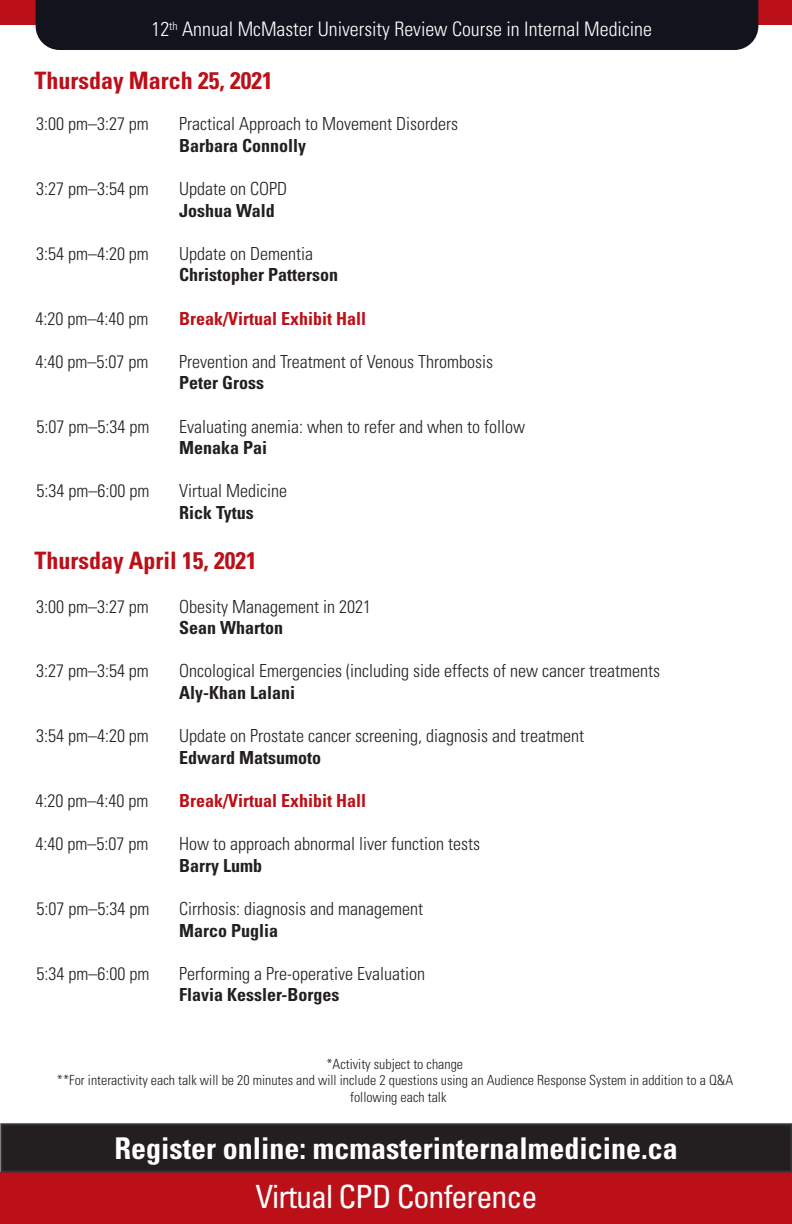
<style>
.page{position:relative;width:792px;height:1224px;background:#fff}
.page>*{position:absolute;margin:0;border:0;box-sizing:border-box;transform-origin:0 0}
.t1{font:condensed 32px "Univers LT Std";letter-spacing:-.03em;color:#fff}
.t2{font:700 condensed 30px "Univers LT Std";color:#fff}
.Red_headings{font:700 condensed 24px "Univers LT Std";color:#bb1018}
.t3{font:300 condensed 20px "Univers LT Std";color:#fff}
.t4{font:300 condensed 18px "Univers LT Std";color:#231f20}
.t5{font:700 condensed 18px "Univers LT Std";color:#231f20}
.t6{font:700 condensed 18px "Univers LT Std";color:#bb1018}
.Default{font:300 condensed 14px/16.8px "Univers LT Std";color:#231f20;text-align:center}
</style>
<div class="page">
<div style="left:0;top:0;width:792px;height:26px;background:#bb1018"></div>
<div style="left:36px;top:0;width:722px;height:50px;background:#12131c"></div>
<div style="left:0;top:1172px;width:792px;height:52px;background:#bb1018"></div>
<div style="left:1px;top:1124px;width:790px;height:48px;background:#231f20"></div>
<div style="left:0;top:1123px;width:792px;height:49px;border:2px solid #363536"></div>
<p class="t3" style="left:152px;top:17px;width:502px">12<sup>th</sup> Annual McMaster University Review Course in Internal Medicine</p>
<p class="Red_headings" style="left:34px;top:66px;width:240px">Thursday March 25, 2021</p>
<p class="t4" style="left:36px;top:113px;width:114px">3:00 pm–3:27 pm</p>
<p class="t4" style="left:179px;top:113px;width:280px">Practical Approach to Movement Disorders</p>
<p class="t5" style="left:179px;top:134px;width:128px">Barbara Connolly</p>
<p class="t4" style="left:36px;top:178px;width:114px">3:27 pm–3:54 pm</p>
<p class="t4" style="left:179px;top:178px;width:109px">Update on COPD</p>
<p class="t5" style="left:179px;top:199px;width:97px">Joshua Wald</p>
<p class="t4" style="left:36px;top:243px;width:114px">3:54 pm–4:20 pm</p>
<p class="t4" style="left:179px;top:243px;width:135px">Update on Dementia</p>
<p class="t5" style="left:179px;top:264px;width:160px">Christopher Patterson</p>
<p class="t4" style="left:36px;top:307px;width:114px">4:20 pm–4:40 pm</p>
<p class="t6" style="left:179px;top:307px;width:189px">Break/Virtual Exhibit Hall</p>
<p class="t4" style="left:36px;top:351px;width:114px">4:40 pm–5:07 pm</p>
<p class="t4" style="left:179px;top:351px;width:315px">Prevention and Treatment of Venous Thrombosis</p>
<p class="t5" style="left:179px;top:372px;width:86px">Peter Gross</p>
<p class="t4" style="left:37px;top:415px;width:114px">5:07 pm–5:34 pm</p>
<p class="t4" style="left:179px;top:415px;width:347px">Evaluating anemia: when to refer and when to follow</p>
<p class="t5" style="left:179px;top:437px;width:90px">Menaka Pai</p>
<p class="t4" style="left:37px;top:480px;width:114px">5:34 pm–6:00 pm</p>
<p class="t4" style="left:179px;top:480px;width:109px">Virtual Medicine</p>
<p class="t5" style="left:179px;top:502px;width:76px">Rick Tytus</p>
<p class="Red_headings" style="left:34px;top:546px;width:224px">Thursday April 15, 2021</p>
<p class="t4" style="left:36px;top:595px;width:114px">3:00 pm–3:27 pm</p>
<p class="t4" style="left:179px;top:595px;width:193px">Obesity Management in 2021</p>
<p class="t5" style="left:179px;top:617px;width:106px">Sean Wharton</p>
<p class="t4" style="left:36px;top:660px;width:114px">3:27 pm–3:54 pm</p>
<p class="t4" style="left:179px;top:660px;width:482px">Oncological Emergencies (including side effects of new cancer treatments</p>
<p class="t5" style="left:179px;top:682px;width:117px">Aly-Khan Lalani</p>
<p class="t4" style="left:36px;top:725px;width:114px">3:54 pm–4:20 pm</p>
<p class="t4" style="left:179px;top:725px;width:406px">Update on Prostate cancer screening, diagnosis and treatment</p>
<p class="t5" style="left:179px;top:746px;width:143px">Edward Matsumoto</p>
<p class="t4" style="left:36px;top:790px;width:114px">4:20 pm–4:40 pm</p>
<p class="t6" style="left:179px;top:790px;width:189px">Break/Virtual Exhibit Hall</p>
<p class="t4" style="left:36px;top:833px;width:114px">4:40 pm–5:07 pm</p>
<p class="t4" style="left:179px;top:833px;width:302px">How to approach abnormal liver function tests</p>
<p class="t5" style="left:179px;top:854px;width:84px">Barry Lumb</p>
<p class="t4" style="left:37px;top:898px;width:114px">5:07 pm–5:34 pm</p>
<p class="t4" style="left:179px;top:898px;width:245px">Cirrhosis: diagnosis and management</p>
<p class="t5" style="left:179px;top:919px;width:101px">Marco Puglia</p>
<p class="t4" style="left:37px;top:963px;width:114px">5:34 pm–6:00 pm</p>
<p class="t4" style="left:179px;top:963px;width:247px">Performing a Pre-operative Evaluation</p>
<p class="t5" style="left:179px;top:984px;width:162px">Flavia Kessler-Borges</p>
<p class="Default" style="left:326px;top:1055px;width:138px">*Activity subject to change</p>
<p class="Default" style="left:57px;top:1072px;width:678px">**For interactivity each talk will be 20 minutes and will include 2 questions using an Audience Response System in addition to a Q&amp;A following each talk</p>
<p class="t2" style="left:115px;top:1130px;width:565px">Register online: mcmasterinternalmedicine.ca</p>
<h1 class="t1" style="left:255px;top:1176px;width:284px">Virtual CPD Conference</h1>
</div>
